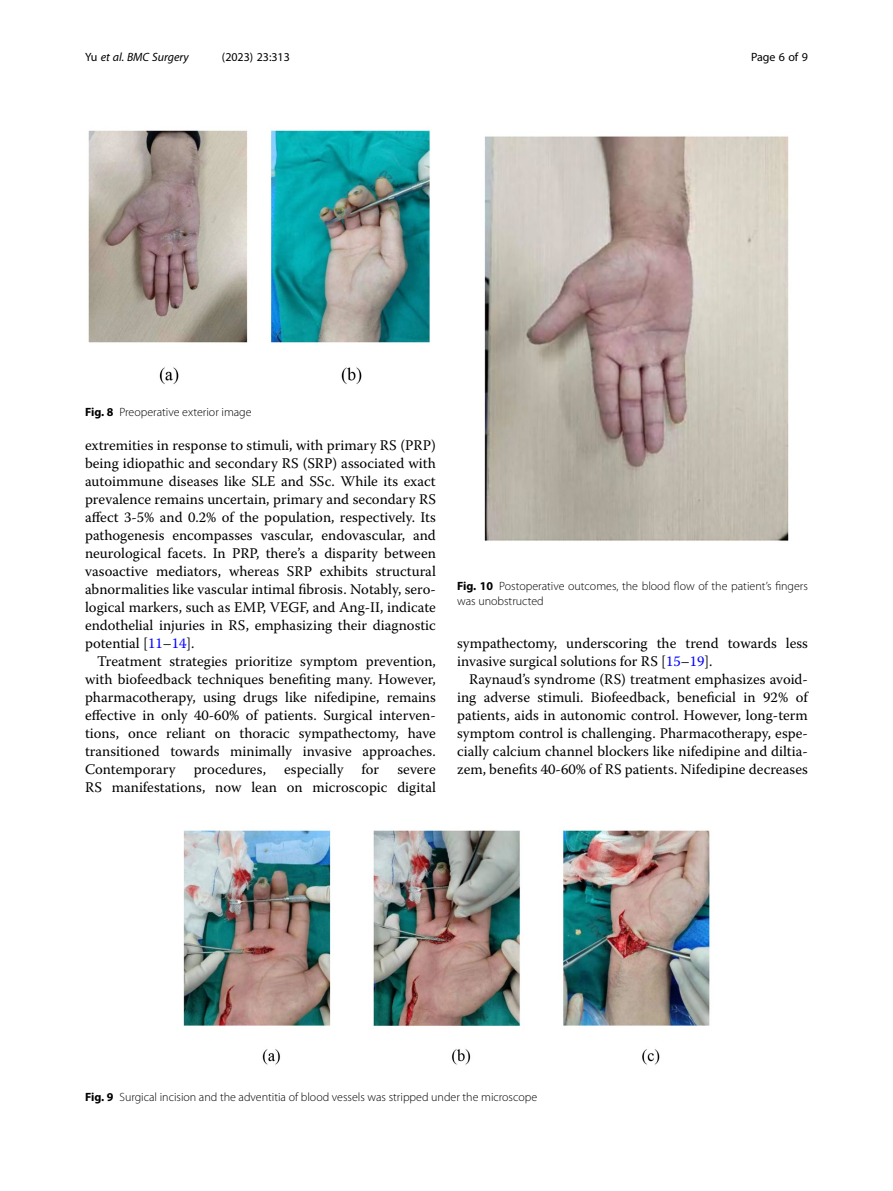
<style>
.page{position:relative;width:893px;height:1191px;background:#fff}
.page>*{position:absolute;margin:0;border:0;box-sizing:border-box;transform-origin:0 0}
.Body_Text_Indent{font:14.7px/18px "Warnock Pro";color:#000;text-align:justify}
.Body_Text{font:14.7px/18px "Warnock Pro";color:#000;text-align:justify}
.Figure_Caption{font:300 12px/15px "Myriad Pro";color:#000}
.t1{font:12px "Myriad Pro";color:#000}
.t2{font:italic 12px "Myriad Pro";color:#000}
.s1{font-style:normal}
.s2{font-weight:700}
.s3{color:#00f}
</style>
<div class="page">
<img style="left:484px;top:136px;width:305px;height:405px">
<img style="left:183px;top:830px;width:527px;height:235px">
<img style="left:88px;top:130px;width:342px;height:254px">
<p class="t2" style="left:85px;top:50px;width:105px"><span class="s1">Yu</span> et al. BMC Surgery</p>
<p class="t1" style="left:222px;top:50px;width:70px">(2023) 23:313</p>
<p class="t1" style="left:751px;top:50px;width:58px">Page 6 of 9</p>
<p class="Figure_Caption" style="left:85px;top:404px;width:168px"><span class="s2">Fig. 8</span> Preoperative exterior image</p>
<p class="Body_Text" style="left:85px;top:436px;width:352px">extremities in response to stimuli, with primary RS (PRP) being idiopathic and secondary RS (SRP) associated with autoimmune diseases like SLE and SSc. While its exact prevalence remains uncertain, primary and secondary RS affect 3-5% and 0.2% of the population, respectively. Its pathogenesis encompasses vascular, endovascular, and neurological facets. In PRP, there’s a disparity between vasoactive mediators, whereas SRP exhibits structural abnormalities like vascular intimal fibrosis. Notably, sero&shy;logical markers, such as EMP, VEGF, and Ang-II, indicate endothelial injuries in RS, emphasizing their diagnostic potential [<span class="s3">11</span>–<span class="s3">14</span>].</p>
<p class="Body_Text_Indent" style="left:85px;top:652px;width:352px;text-indent:12px">Treatment strategies prioritize symptom prevention, with biofeedback techniques benefiting many. However, pharmacotherapy, using drugs like nifedipine, remains effective in only 40-60% of patients. Surgical interven&shy;tions, once reliant on thoracic sympathectomy, have transitioned towards minimally invasive approaches.<br>Contemporary procedures, especially for severe RS manifestations, now lean on microscopic digital</p>
<p class="Figure_Caption" style="left:457px;top:578px;width:352px"><span class="s2">Fig. 10</span> Postoperative outcomes, the blood flow of the patient’s fingers was unobstructed</p>
<p class="Body_Text_Indent" style="left:457px;top:634px;width:352px">sympathectomy, underscoring the trend towards less invasive surgical solutions for RS [<span class="s3">15</span>–<span class="s3">19</span>].</p>
<p class="Body_Text_Indent" style="left:457px;top:670px;width:352px;text-indent:12px">Raynaud’s syndrome (RS) treatment emphasizes avoid&shy;ing adverse stimuli. Biofeedback, beneficial in 92% of patients, aids in autonomic control. However, long-term symptom control is challenging. Pharmacotherapy, espe&shy;cially calcium channel blockers like nifedipine and diltia&shy;zem, benefits 40-60% of RS patients. Nifedipine decreases</p>
<p class="Figure_Caption" style="left:85px;top:1089px;width:454px"><span class="s2">Fig. 9</span> Surgical incision and the adventitia of blood vessels was stripped under the microscope</p>
</div>
